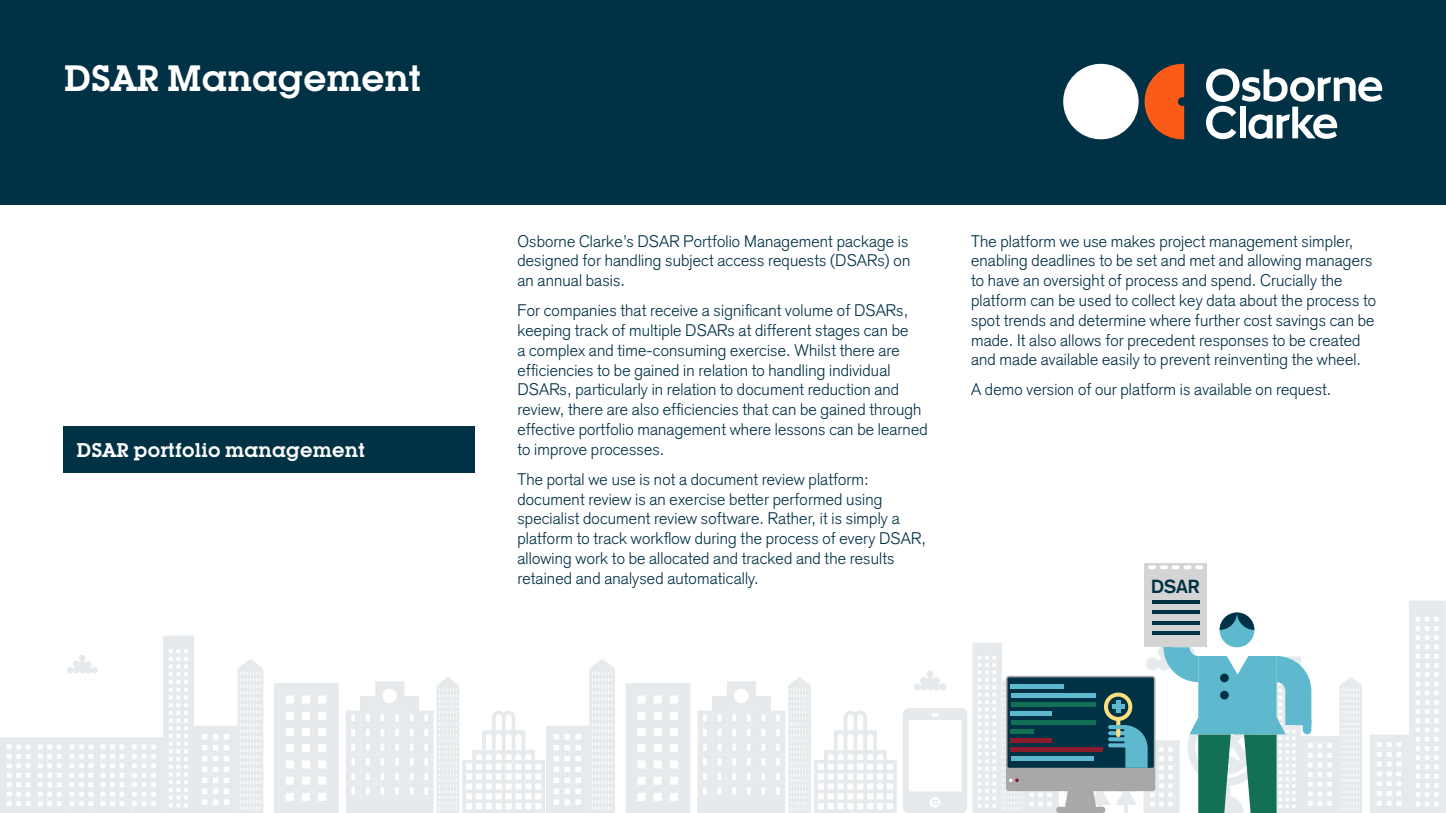
<style>
.page{position:relative;width:1446px;height:813px;background:#fff}
.page>*{position:absolute;margin:0;border:0;box-sizing:border-box;transform-origin:0 0}
.t1{font:600 36px "Lubalin Graph IT Cby BT";color:#fff}
.t2{font:600 19.5px "Lubalin Graph IT Cby BT";letter-spacing:.01em;color:#fff}
.t3{font:700 18.6px "Akzidenz Grotesk";color:#003145}
.t4{font:300 16.5px/19.8px "Akzidenz Grotesk";letter-spacing:.01em;color:#003145}
</style>
<div class="page">
<svg style="left:0;top:636px;width:263px;height:176px"></svg>
<svg style="left:274px;top:683px;width:65px;height:129px"></svg>
<svg style="left:346px;top:659px;width:269px;height:153px"></svg>
<svg style="left:625px;top:683px;width:65px;height:129px"></svg>
<svg style="left:1370px;top:601px;width:76px;height:211px"></svg>
<svg style="left:697px;top:677px;width:199px;height:135px"></svg>
<div style="left:0;top:0;width:1446px;height:204px;background:#003145"></div>
<div style="left:1063px;top:64px;width:75px;height:75px;background:#fff;border-radius:50%"></div>
<svg style="left:1144px;top:64px;width:40px;height:75px"></svg>
<svg style="left:1206px;top:68px;width:176px;height:71px"></svg>
<svg style="left:903px;top:612px;width:459px;height:200px"></svg>
<div style="left:1302px;top:716px;width:9px;height:18px;background:#5eb9cf;border-radius:4px"></div>
<div style="left:1144px;top:563px;width:63px;height:84px;background:#d4d4d4"></div>
<svg style="left:1148px;top:565px;width:55px;height:4px"></svg>
<hr style="left:1152px;top:600px;width:47px;height:3px;background:#003145">
<hr style="left:1152px;top:610px;width:47px;height:4px;background:#003145">
<hr style="left:1152px;top:621px;width:47px;height:3px;background:#003145">
<hr style="left:1152px;top:631px;width:47px;height:4px;background:#003145">
<div style="left:64px;top:425px;width:411px;height:47px;background:#003145"></div>
<h1 class="t1" style="left:64px;top:57px;width:359px">DSAR Management</h1>
<p class="t2" style="left:77px;top:437px;width:290px">DSAR portfolio management</p>
<p class="t4" style="left:517px;top:231px;width:394px;text-align:justify">Osborne Clarke’s DSAR Portfolio Management package is designed for handling subject access requests (DSARs) on an annual basis.</p>
<p class="t4" style="left:517px;top:300px;width:412px">For companies that receive a significant volume of DSARs, keeping track of multiple DSARs at different stages can be<br>a complex and time-consuming exercise. Whilst there are efficiencies to be gained in relation to handling individual DSARs, particularly in relation to document reduction and review, there are also efficiencies that can be gained through effective portfolio management where lessons can be learned to improve processes.</p>
<p class="t4" style="left:517px;top:469px;width:410px">The portal we use is not a document review platform: document review is an exercise better performed using specialist document review software. Rather, it is simply a platform to track workflow during the process of every DSAR, allowing work to be allocated and tracked and the results retained and analysed automatically.</p>
<p class="t4" style="left:971px;top:231px;width:406px">The platform we use makes project management simpler, enabling deadlines to be set and met and allowing managers to have an oversight of process and spend. Crucially the platform can be used to collect key data about the process to spot trends and determine where further cost savings can be made. It also allows for precedent responses to be created and made available easily to prevent reinventing the wheel.</p>
<p class="t4" style="left:971px;top:379px;width:362px">A demo version of our platform is available on request.</p>
<p class="t3" style="left:1151px;top:574px;width:50px">DSAR</p>
</div>
